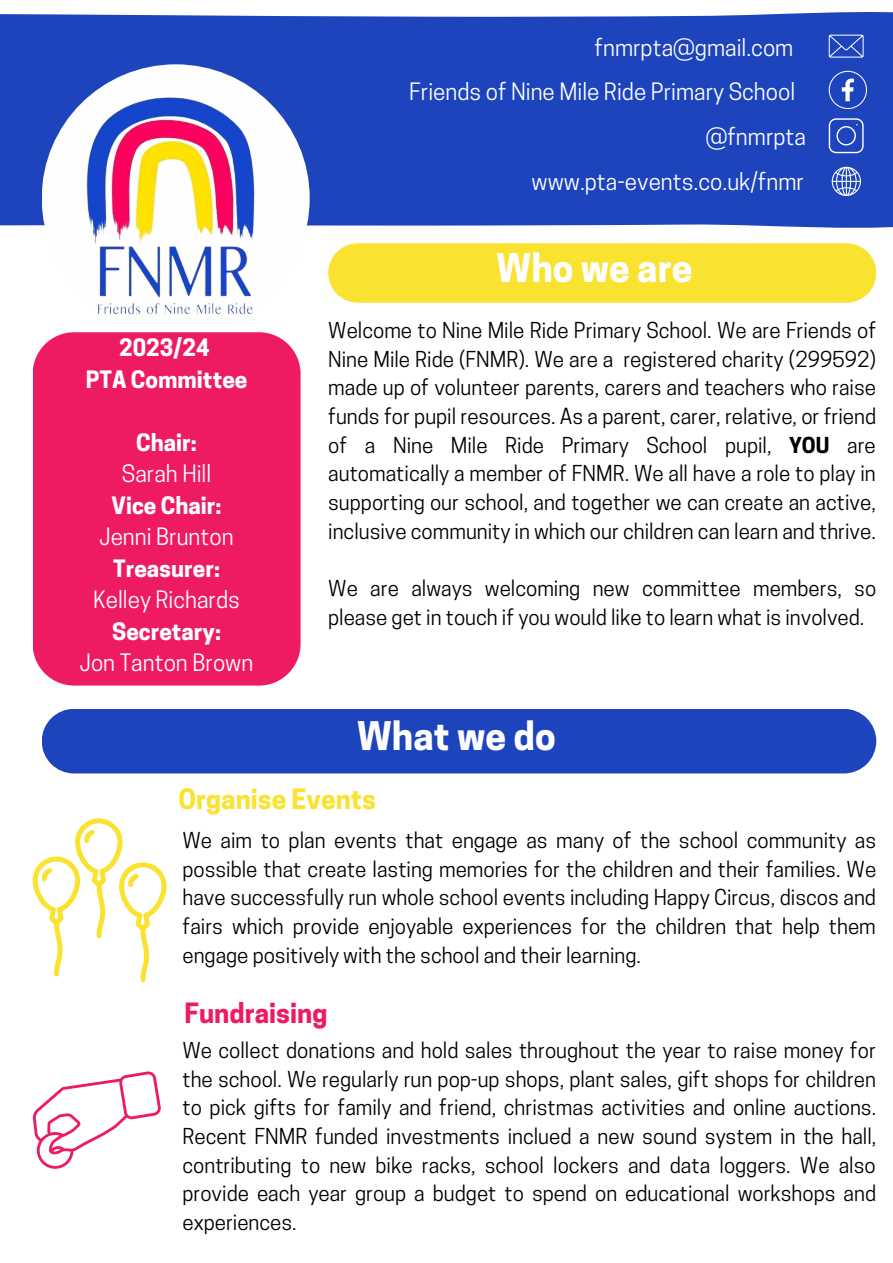
<style>
.page{position:relative;width:893px;height:1263px;background:#fff}
.page>*{position:absolute;margin:0;border:0;box-sizing:border-box;transform-origin:0 0}
.t1{font:700 37.05px "Cooper Hewitt";color:#fefefe}
.t2{font:700 26.25px "Cooper Hewitt";color:#fae230}
.t3{font:700 26.25px "Cooper Hewitt";color:#ef1b62}
.t4{font:22.5px "Cooper Hewitt";color:#fefefe}
.t5{font:700 22.5px "Cooper Hewitt";color:#fff}
.t6{font:22.5px "Cooper Hewitt";color:#fff}
.t7{font:20.62px/28.7px "Cooper Hewitt";color:#000;text-align:justify}
.s1{font-weight:700}
</style>
<div class="page">
<div style="left:0;top:12px;width:893px;height:216px;background:#1d44bd"></div>
<img style="left:0;top:64px;width:380px;height:251px">
<svg style="left:828px;top:35px;width:35px;height:23px"></svg>
<svg style="left:828px;top:71px;width:39px;height:38px"></svg>
<svg style="left:828px;top:118px;width:35px;height:35px"></svg>
<svg style="left:831px;top:167px;width:30px;height:29px"></svg>
<div style="left:328px;top:243px;width:548px;height:60px;background:#fae230"></div>
<div style="left:33px;top:332px;width:267px;height:353px;background:#ef1b62"></div>
<div style="left:42px;top:709px;width:834px;height:64px;background:#1d44bd"></div>
<svg style="left:33px;top:818px;width:133px;height:164px"></svg>
<svg style="left:33px;top:1071px;width:128px;height:98px"></svg>
<p class="t5" style="left:119px;top:340px;width:92px">2023/24</p>
<p class="t5" style="left:86px;top:371px;width:163px">PTA Committee</p>
<p class="t5" style="left:136px;top:434px;width:62px">Chair:</p>
<p class="t6" style="left:122px;top:466px;width:91px">Sarah Hill</p>
<p class="t5" style="left:112px;top:497px;width:111px">Vice Chair:</p>
<p class="t6" style="left:99px;top:529px;width:136px">Jenni Brunton</p>
<p class="t5" style="left:113px;top:560px;width:108px">Treasurer:</p>
<p class="t6" style="left:93px;top:592px;width:148px">Kelley Richards</p>
<p class="t5" style="left:112px;top:623px;width:110px">Secretary:</p>
<p class="t6" style="left:80px;top:655px;width:175px">Jon Tanton Brown</p>
<p class="t4" style="left:594px;top:39px;width:200px">fnmrpta@gmail.com</p>
<p class="t4" style="left:409px;top:84px;width:387px">Friends of Nine Mile Ride Primary School</p>
<p class="t4" style="left:706px;top:128px;width:102px">@fnmrpta</p>
<p class="t4" style="left:531px;top:173px;width:274px">www.pta-events.co.uk/fnmr</p>
<p class="t1" style="left:496px;top:254px;width:197px">Who we are</p>
<p class="t7" style="left:328px;top:318px;width:549px">Welcome to Nine Mile Ride Primary School. We are Friends of Nine Mile Ride (FNMR). We are a registered charity (299592) made up of volunteer parents, carers and teachers who raise funds for pupil resources. As a parent, carer, relative, or friend of a Nine Mile Ride Primary School pupil, <span class="s1">YOU</span> are automatically a member of FNMR. We all have a role to play in supporting our school, and together we can create an active, inclusive community in which our children can learn and thrive.</p>
<p class="t7" style="left:328px;top:577px;width:549px">We are always welcoming new committee members, so please get in touch if you would like to learn what is involved.</p>
<p class="t1" style="left:357px;top:722px;width:200px">What we do</p>
<p class="t2" style="left:178px;top:789px;width:199px">Organise Events</p>
<p class="t7" style="left:182px;top:828px;width:695px">We aim to plan events that engage as many of the school community as possible that create lasting memories for the children and their families. We have successfully run whole school events including Happy Circus, discos and fairs which provide enjoyable experiences for the children that help them engage positively with the school and their learning.</p>
<p class="t3" style="left:185px;top:1003px;width:144px">Fundraising</p>
<p class="t7" style="left:182px;top:1038px;width:695px">We collect donations and hold sales throughout the year to raise money for the school. We regularly run pop-up shops, plant sales, gift shops for children to pick gifts for family and friend, christmas activities and online auctions.<br>Recent FNMR funded investments inclued a new sound system in the hall, contributing to new bike racks, school lockers and data loggers. We also provide each year group a budget to spend on educational workshops and experiences.</p>
</div>
